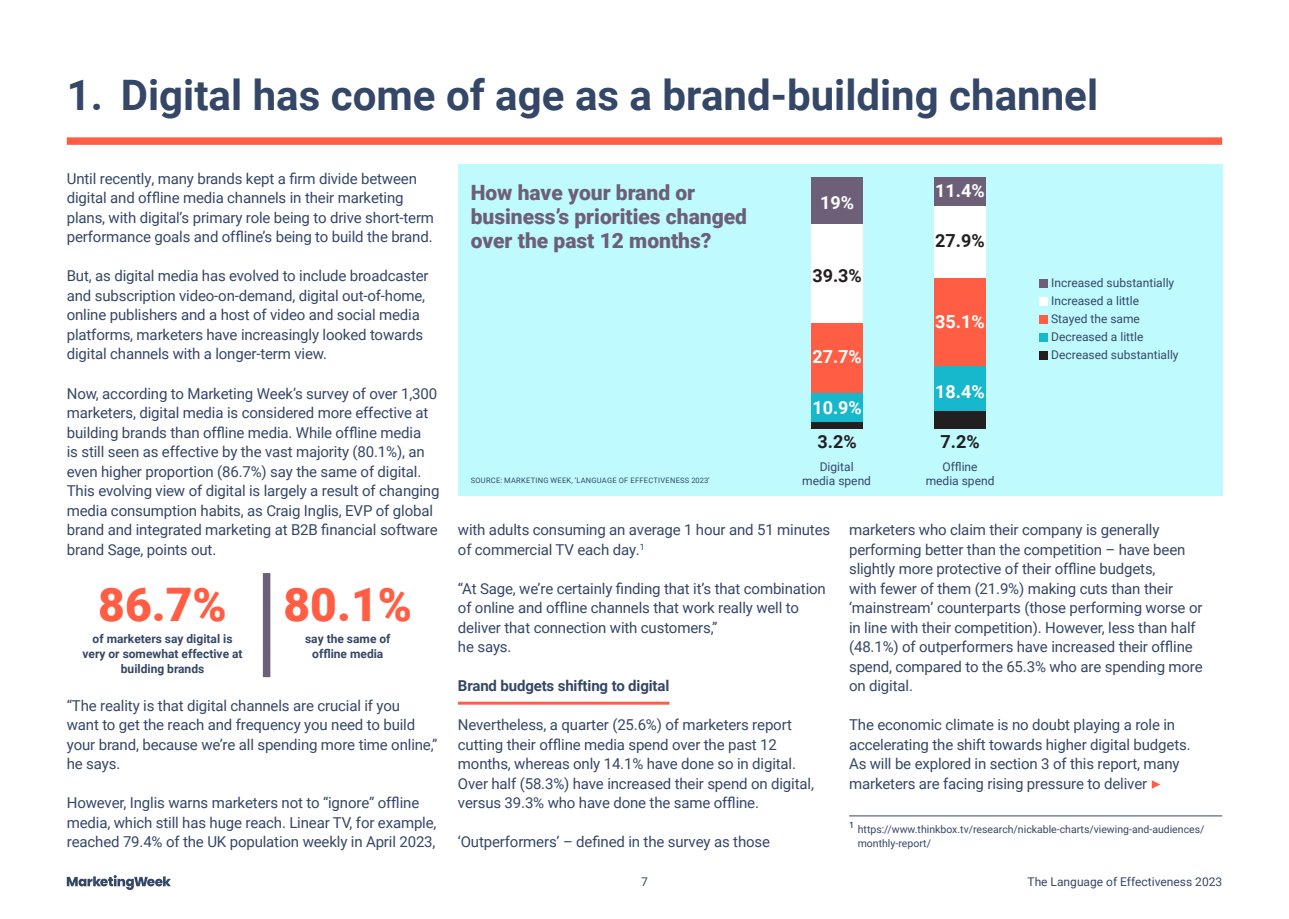
<style>
.page{position:relative;width:1289px;height:919px;background:#fff}
.page>*{position:absolute;margin:0;border:0;box-sizing:border-box;transform-origin:0 0}
.t1{font:900 46.2px "Roboto";color:#ff5e44}
.t2{font:700 42px "Roboto";color:#354766}
.t3{font:900 21px/24px "Roboto";color:#6d5f78}
.t4{font:700 18px "Roboto";color:#fff}
.t5{font:700 18px "Roboto";color:#231f20}
.t6{font:15px/19.5px "Roboto";letter-spacing:-.01em;color:#354766}
.t7{font:700 15px "Roboto";letter-spacing:-.01em;color:#354766}
.t8{font:12px/14.4px "Roboto";color:#354766;text-align:center}
.t9{font:700 12px/15px "Roboto";color:#354766;text-align:center}
.t10{font:10.5px/13.5px "Roboto";color:#354766}
.t11{font:500 8.7px "Roboto";color:#354766}
.t12{font:7.5px "Roboto";letter-spacing:.035em;color:#354766}
</style>
<div class="page">
<svg style="left:67px;top:875px;width:104px;height:14px"></svg>
<hr style="left:849px;top:815px;width:373px;height:1px;background:#354766">
<div style="left:67px;top:137px;width:1155px;height:8px;background:#ff5e44"></div>
<div style="left:263px;top:573px;width:7px;height:104px;background:#6d5f78"></div>
<div style="left:458px;top:164px;width:764px;height:332px;background:#bffaff"></div>
<div style="left:1039px;top:279px;width:9px;height:8px;background:#6d5f78"></div>
<div style="left:1039px;top:297px;width:9px;height:8px;background:#fff"></div>
<div style="left:1039px;top:315px;width:9px;height:8px;background:#ff5e44"></div>
<div style="left:1039px;top:333px;width:9px;height:8px;background:#18b8cc"></div>
<div style="left:1039px;top:351px;width:9px;height:8px;background:#231f20"></div>
<div style="left:934px;top:411px;width:51px;height:18px;background:#231f20"></div>
<div style="left:811px;top:421px;width:52px;height:8px;background:#231f20"></div>
<div style="left:934px;top:366px;width:51px;height:45px;background:#18b8cc"></div>
<div style="left:811px;top:393px;width:52px;height:28px;background:#18b8cc"></div>
<div style="left:934px;top:278px;width:51px;height:88px;background:#ff5e44"></div>
<div style="left:811px;top:322px;width:52px;height:71px;background:#ff5e44"></div>
<div style="left:934px;top:205px;width:51px;height:73px;background:#fff"></div>
<div style="left:811px;top:223px;width:52px;height:99px;background:#fff"></div>
<div style="left:934px;top:177px;width:51px;height:28px;background:#6d5f78"></div>
<div style="left:811px;top:177px;width:52px;height:46px;background:#6d5f78"></div>
<hr style="left:458px;top:701px;width:211px;height:3px;background:#ff5e44">
<svg style="left:1151px;top:780px;width:9px;height:8px"></svg>
<p class="t2" style="left:67px;top:66px;width:1032px">1. Digital has come of age as a brand-building channel</p>
<p class="t6" style="left:67px;top:168px;width:369px">Until recently, many brands kept a firm divide between digital and offline media channels in their marketing plans, with digital’s primary role being to drive short-term performance goals and offline’s being to build the brand.</p>
<p class="t6" style="left:67px;top:266px;width:363px">But, as digital media has evolved to include broadcaster and subscription video-on-demand, digital out-of-home, online publishers and a host of video and social media platforms, marketers have increasingly looked towards digital channels with a longer-term view.</p>
<p class="t6" style="left:67px;top:383px;width:372px">Now, according to Marketing Week’s survey of over 1,300 marketers, digital media is considered more effective at building brands than offline media. While offline media<br>is still seen as effective by the vast majority (80.1%), an even higher proportion (86.7%) say the same of digital.</p>
<p class="t6" style="left:67px;top:480px;width:374px">This evolving view of digital is largely a result of changing media consumption habits, as Craig Inglis, EVP of global brand and integrated marketing at B2B financial software brand Sage, points out.</p>
<p class="t1" style="left:98px;top:572px;width:130px">86.7%</p>
<p class="t1" style="left:283px;top:572px;width:130px">80.1%</p>
<p class="t9" style="left:83px;top:630px;width:162px">of marketers say digital is very or somewhat effective at building brands</p>
<p class="t9" style="left:305px;top:630px;width:87px">say the same of offline media</p>
<p class="t6" style="left:67px;top:695px;width:372px">“The reality is that digital channels are crucial if you<br>want to get the reach and frequency you need to build your brand, because we’re all spending more time online,” he says.</p>
<p class="t6" style="left:67px;top:792px;width:371px">However, Inglis warns marketers not to “ignore” offline media, which still has huge reach. Linear TV, for example, reached 79.4% of the UK population weekly in April 2023,</p>
<p class="t3" style="left:470px;top:180px;width:278px">How have your brand or business’s priorities changed over the past 12 months?</p>
<p class="t12" style="left:471px;top:475px;width:240px">SOURCE: MARKETING WEEK, ‘LANGUAGE OF EFFECTIVENESS 2023’</p>
<p class="t4" style="left:820px;top:190px;width:35px">19%</p>
<p class="t5" style="left:812px;top:263px;width:51px">39.3%</p>
<p class="t4" style="left:812px;top:344px;width:51px">27.7%</p>
<p class="t4" style="left:812px;top:395px;width:51px">10.9%</p>
<p class="t5" style="left:817px;top:429px;width:41px">3.2%</p>
<p class="t4" style="left:935px;top:178px;width:51px">11.4%</p>
<p class="t5" style="left:935px;top:228px;width:51px">27.9%</p>
<p class="t4" style="left:935px;top:308px;width:51px">35.1%</p>
<p class="t4" style="left:935px;top:379px;width:51px">18.4%</p>
<p class="t5" style="left:940px;top:429px;width:41px">7.2%</p>
<p class="t8" style="left:802px;top:459px;width:70px">Digital media spend</p>
<p class="t8" style="left:925px;top:459px;width:70px">Offline media spend</p>
<p class="t8" style="left:1051px;top:275px;width:125px">Increased substantially</p>
<p class="t8" style="left:1051px;top:293px;width:89px">Increased a little</p>
<p class="t8" style="left:1051px;top:311px;width:90px">Stayed the same</p>
<p class="t8" style="left:1051px;top:329px;width:94px">Decreased a little</p>
<p class="t8" style="left:1051px;top:347px;width:129px">Decreased substantially</p>
<p class="t6" style="left:458px;top:519px;width:374px">with adults consuming an average 1 hour and 51 minutes of commercial TV each day. <sup>1</sup></p>
<p class="t6" style="left:458px;top:578px;width:369px">“At Sage, we’re certainly finding that it’s that combination of online and offline channels that work really well to deliver that connection with customers,”<br>he says.</p>
<p class="t7" style="left:458px;top:675px;width:213px">Brand budgets shifting to digital</p>
<p class="t6" style="left:458px;top:714px;width:357px">Nevertheless, a quarter (25.6%) of marketers report cutting their offline media spend over the past 12 months, whereas only 14.1% have done so in digital.<br>Over half (58.3%) have increased their spend on digital, versus 39.3% who have done the same offline.</p>
<p class="t6" style="left:458px;top:831px;width:313px">‘Outperformers’ – defined in the survey as those</p>
<p class="t6" style="left:849px;top:519px;width:355px">marketers who claim their company is generally performing better than the competition – have been slightly more protective of their offline budgets,<br>with fewer of them (21.9%) making cuts than their ‘mainstream’ counterparts (those performing worse or in line with their competition). However, less than half (48.1%) of outperformers have increased their offline spend, compared to the 65.3% who are spending more on digital.</p>
<p class="t6" style="left:849px;top:714px;width:341px">The economic climate is no doubt playing a role in accelerating the shift towards higher digital budgets.<br>As will be explored in section 3 of this report, many marketers are facing rising pressure to deliver</p>
<p class="t11" style="left:849px;top:818px;width:6px">1</p>
<p class="t10" style="left:857px;top:822px;width:348px">https://www.thinkbox.tv/research/nickable-charts/viewing-and-audiences/ monthly-report/</p>
<p class="t8" style="left:641px;top:873px;width:8px">7</p>
<p class="t8" style="left:1027px;top:873px;width:196px">The Language of Effectiveness 2023</p>
</div>
